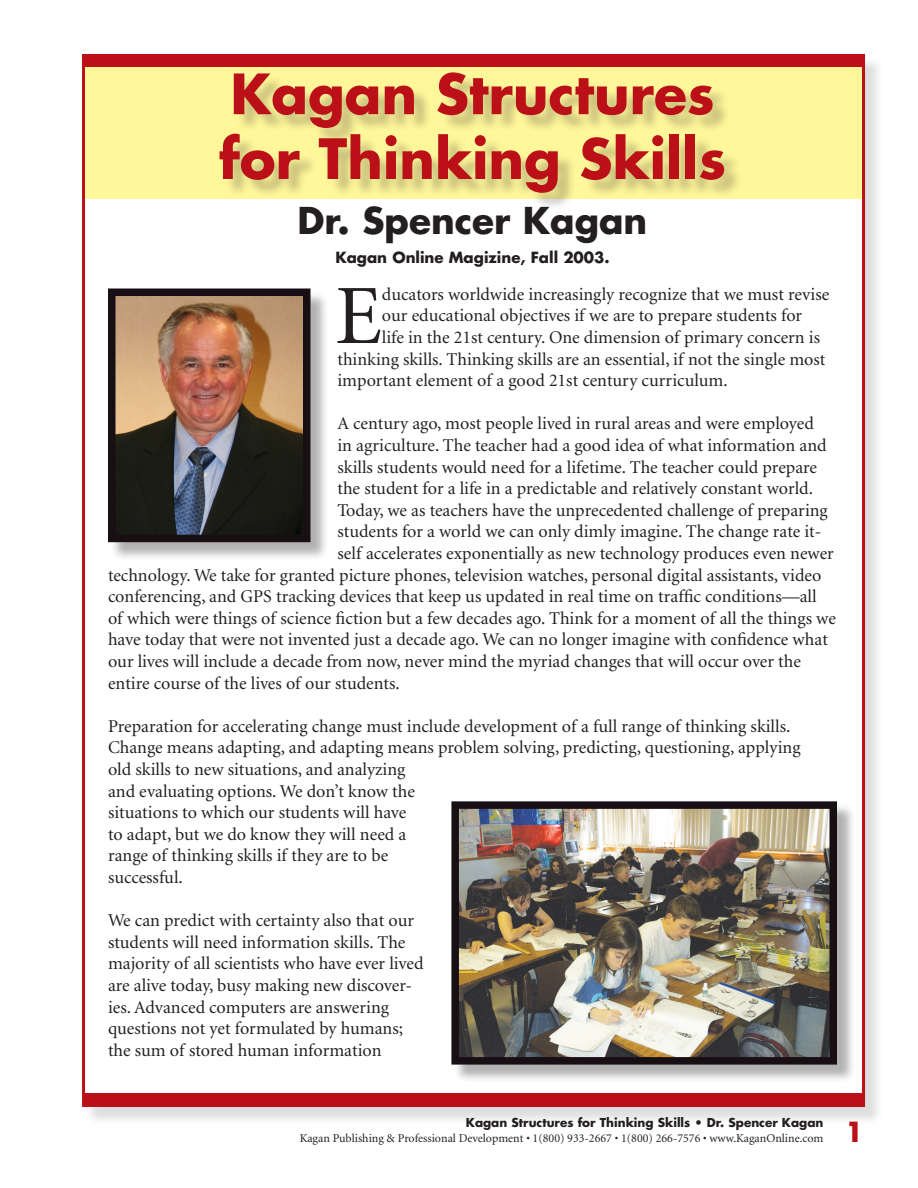
<style>
.page{position:relative;width:918px;height:1188px;background:#fff}
.page>*{position:absolute;margin:0;border:0;box-sizing:border-box;transform-origin:0 0}
.t1{font:84.45px "Minion";color:#231f20}
.t2{font:700 54px "Futura";color:#bb1018}
.t3{font:700 36px "Futura";color:#231f20}
.t4{font:700 27px "Futura";color:#bb1018}
.t5{font:18px/21.6px "Minion";color:#231f20}
.t6{font:700 15px "Futura";color:#231f20}
.t7{font:12px "Minion";color:#231f20}
.t8{font:700 12px "Futura";color:#231f20}
</style>
<div class="page">
<div style="left:84px;top:56px;width:799px;height:1069px;background:#231f20;opacity:.15"></div>
<div style="left:82px;top:54px;width:783px;height:1053px;background:#fff;border:3px solid #bb1018"></div>
<div style="left:83px;top:1093px;width:781px;height:13px;background:#bb1018"></div>
<div style="left:82px;top:54px;width:782px;height:13px;background:#bb1018"></div>
<div style="left:85px;top:67px;width:777px;height:131px;background:#fff79a"></div>
<div style="left:110px;top:291px;width:219px;height:270px;background:#231f20;opacity:.35"></div>
<img style="left:117px;top:298px;width:184px;height:235px">
<div style="left:108px;top:289px;width:202px;height:253px;border:8px solid #170f13"></div>
<div style="left:221px;top:75px;width:522px;height:136px;background:#231f20;opacity:.25"></div>
<div style="left:454px;top:804px;width:401px;height:279px;background:#231f20;opacity:.35"></div>
<img style="left:460px;top:810px;width:368px;height:246px">
<div style="left:451px;top:801px;width:386px;height:264px;border:8px solid #170f13"></div>
<p class="t2" style="left:230px;top:56px;width:486px">Kagan Structures</p>
<p class="t2" style="left:219px;top:121px;width:509px">for Thinking Skills</p>
<p class="t3" style="left:298px;top:196px;width:351px">Dr. Spencer Kagan</p>
<p class="t6" style="left:335px;top:247px;width:276px">Kagan Online Magizine, Fall 2003.</p>
<p class="t1" style="left:335px;top:274px;width:48px">E</p>
<p class="t5" style="left:382px;top:284px;width:449px">ducators worldwide increasingly recognize that we must revise</p>
<p class="t5" style="left:382px;top:305px;width:422px">our educational objectives if we are to prepare students for</p>
<p class="t5" style="left:382px;top:327px;width:440px">life in the 21st century. One dimension of primary concern is</p>
<p class="t5" style="left:338px;top:349px;width:490px">thinking skills. Thinking skills are an essential, if not the single most</p>
<p class="t5" style="left:338px;top:370px;width:392px">important element of a good 21st century curriculum.</p>
<p class="t5" style="left:338px;top:413px;width:478px">A century ago, most people lived in rural areas and were employed</p>
<p class="t5" style="left:338px;top:435px;width:491px">in agriculture. The teacher had a good idea of what information and</p>
<p class="t5" style="left:338px;top:457px;width:481px">skills students would need for a lifetime. The teacher could prepare</p>
<p class="t5" style="left:338px;top:478px;width:477px">the student for a life in a predictable and relatively constant world.</p>
<p class="t5" style="left:338px;top:500px;width:492px">Today, we as teachers have the unprecedented challenge of preparing</p>
<p class="t5" style="left:338px;top:521px;width:485px">students for a world we can only dimly imagine. The change rate it-</p>
<p class="t5" style="left:338px;top:543px;width:498px">self accelerates exponentially as new technology produces even newer</p>
<p class="t5" style="left:108px;top:565px;width:715px">technology. We take for granted picture phones, television watches, personal digital assistants, video</p>
<p class="t5" style="left:108px;top:586px;width:710px">conferencing, and GPS tracking devices that keep us updated in real time on traffic conditions—all</p>
<p class="t5" style="left:108px;top:608px;width:729px">of which were things of science fiction but a few decades ago. Think for a moment of all the things we</p>
<p class="t5" style="left:108px;top:629px;width:721px">have today that were not invented just a decade ago. We can no longer imagine with confidence what</p>
<p class="t5" style="left:108px;top:651px;width:694px">our lives will include a decade from now, never mind the myriad changes that will occur over the</p>
<p class="t5" style="left:108px;top:673px;width:293px">entire course of the lives of our students.</p>
<p class="t5" style="left:108px;top:716px;width:694px">Preparation for accelerating change must include development of a full range of thinking skills.<br>Change means adapting, and adapting means problem solving, predicting, questioning, applying old skills to new situations, and analyzing<br>and evaluating options. We don’t know the<br>situations to which our students will have<br>to adapt, but we do know they will need a<br>range of thinking skills if they are to be<br>successful.</p>
<p class="t5" style="left:108px;top:910px;width:317px">We can predict with certainty also that our students will need information skills. The majority of all scientists who have ever lived are alive today, busy making new discover&shy;ies. Advanced computers are answering questions not yet formulated by humans; the sum of stored human information</p>
<p class="t8" style="left:466px;top:1114px;width:359px">Kagan Structures for Thinking Skills • Dr. Spencer Kagan</p>
<p class="t7" style="left:300px;top:1133px;width:525px">Kagan Publishing &amp; Professional Development • 1(800) 933-2667 • 1(800) 266-7576 • www.KaganOnline.com</p>
<p class="t4" style="left:845px;top:1113px;width:20px">1</p>
</div>
